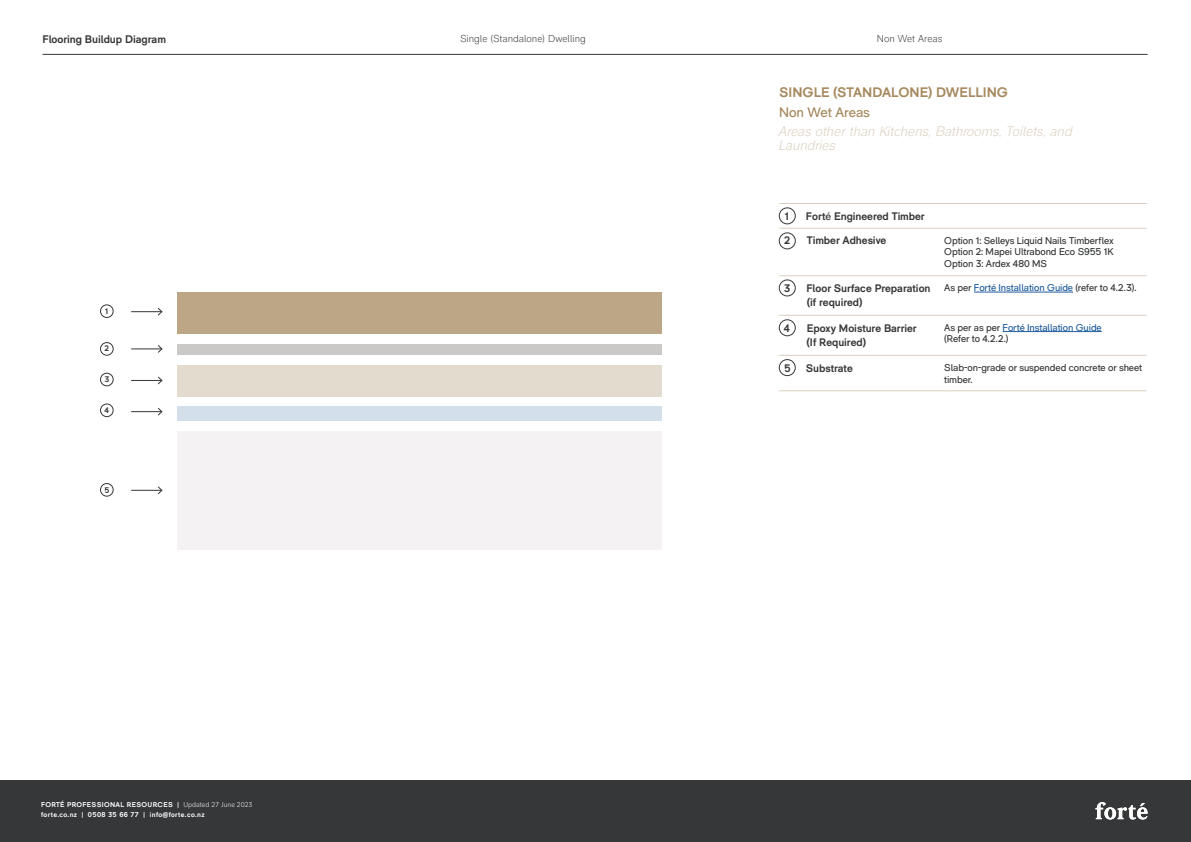
<style>
.page{position:relative;width:1191px;height:842px;background:#fff}
.page>*{position:absolute;margin:0;border:0;box-sizing:border-box;transform-origin:0 0}
.t1{font:italic 300 13.8px/14px "RM Pro";letter-spacing:-.01em;color:#dacfbe}
.t2{font:700 13.8px "RM Pro";color:#a6895e}
.t3{font:13.8px "RM Pro";letter-spacing:-.005em;color:#a6895e}
.t4{font:700 11px "RM Pro";letter-spacing:-.01em;color:#353739}
.t5{font:700 10.9px/14.1px "RM Pro";letter-spacing:-.005em;color:#353739}
.t6{font:300 10px "RM Pro";letter-spacing:-.005em;color:#353739}
.t7{font:9.8px/11.8px "RM Pro";letter-spacing:-.01em;color:#353739}
.t8{font:9.8px "RM Pro";letter-spacing:-.01em;color:#215e9e}
.t9{font:700 8.2px "RM Pro";color:#353739}
.t10{font:700 7px/10px "RM Pro";letter-spacing:.05em;color:#fff}
.s1{font-weight:300}
.s2{font-weight:400}
.s3{color:#353739}
.s4{color:#215e9e}
</style>
<div class="page">
<div style="left:0;top:780px;width:1190px;height:61px;background:#353739"></div>
<hr style="left:779px;top:203px;width:165px;height:1px;background:#dacfbe">
<hr style="left:944px;top:203px;width:202px;height:1px;background:#dacfbe">
<hr style="left:779px;top:228px;width:165px;height:1px;background:#dacfbe">
<hr style="left:944px;top:228px;width:202px;height:1px;background:#dacfbe">
<hr style="left:779px;top:275px;width:165px;height:1px;background:#dacfbe">
<hr style="left:944px;top:275px;width:202px;height:1px;background:#dacfbe">
<hr style="left:779px;top:315px;width:165px;height:1px;background:#dacfbe">
<hr style="left:944px;top:315px;width:202px;height:1px;background:#dacfbe">
<hr style="left:779px;top:355px;width:165px;height:1px;background:#dacfbe">
<hr style="left:944px;top:355px;width:202px;height:1px;background:#dacfbe">
<hr style="left:779px;top:390px;width:165px;height:1px;background:#dacfbe">
<hr style="left:944px;top:390px;width:202px;height:1px;background:#dacfbe">
<hr style="left:974px;top:292px;width:99px;height:1px;background:#215e9e">
<hr style="left:1002px;top:331px;width:99px;height:1px;background:#215e9e">
<hr style="left:131px;top:311px;width:31px;height:1px;background:#353739">
<svg style="left:157px;top:308px;width:6px;height:8px"></svg>
<hr style="left:131px;top:348px;width:31px;height:1px;background:#353739">
<svg style="left:157px;top:345px;width:6px;height:8px"></svg>
<hr style="left:131px;top:380px;width:31px;height:1px;background:#353739">
<svg style="left:157px;top:376px;width:6px;height:9px"></svg>
<hr style="left:131px;top:411px;width:31px;height:1px;background:#353739">
<svg style="left:157px;top:407px;width:6px;height:9px"></svg>
<hr style="left:131px;top:490px;width:31px;height:1px;background:#353739">
<svg style="left:157px;top:486px;width:6px;height:8px"></svg>
<div style="left:177px;top:293px;width:485px;height:41px;background:#bca686"></div>
<div style="left:177px;top:345px;width:485px;height:10px;background:#cbc9c7"></div>
<div style="left:177px;top:365px;width:485px;height:32px;background:#e3dbce"></div>
<div style="left:177px;top:406px;width:485px;height:15px;background:#d3dfeb"></div>
<div style="left:177px;top:431px;width:485px;height:118px;background:#f4f2f3"></div>
<svg style="left:1095px;top:802px;width:52px;height:17px"></svg>
<hr style="left:43px;top:54px;width:1104px;height:1px;background:#353739">
<div style="left:100px;top:304px;width:14px;height:14px;border:1px solid #353739;border-radius:50%"></div>
<div style="left:100px;top:342px;width:14px;height:14px;border:1px solid #353739;border-radius:50%"></div>
<div style="left:100px;top:373px;width:14px;height:13px;border:1px solid #353739;border-radius:50%"></div>
<div style="left:100px;top:404px;width:14px;height:13px;border:1px solid #353739;border-radius:50%"></div>
<div style="left:100px;top:483px;width:14px;height:14px;border:1px solid #353739;border-radius:50%"></div>
<div style="left:779px;top:207px;width:16px;height:17px;border:1px solid #353739;border-radius:50%"></div>
<div style="left:779px;top:232px;width:16px;height:17px;border:1px solid #353739;border-radius:50%"></div>
<div style="left:779px;top:279px;width:16px;height:17px;border:1px solid #353739;border-radius:50%"></div>
<div style="left:779px;top:319px;width:16px;height:17px;border:1px solid #353739;border-radius:50%"></div>
<div style="left:779px;top:359px;width:16px;height:17px;border:1px solid #353739;border-radius:50%"></div>
<p class="t4" style="left:43px;top:33px;width:125px">Flooring Buildup Diagram</p>
<p class="t6" style="left:460px;top:33px;width:127px">Single (Standalone) Dwelling</p>
<p class="t6" style="left:877px;top:33px;width:67px">Non Wet Areas</p>
<p class="t9" style="left:105px;top:306px;width:5px">1</p>
<p class="t9" style="left:104px;top:344px;width:6px">2</p>
<p class="t9" style="left:104px;top:375px;width:6px">3</p>
<p class="t9" style="left:105px;top:405px;width:6px">4</p>
<p class="t9" style="left:104px;top:485px;width:7px">5</p>
<p class="t10" style="left:41px;top:800px;width:213px">FORTÉ PROFESSIONAL RESOURCES | <span class="s1">Updated 27 June 2023 </span>forte.co.nz | 0508 35 66 77 | info@forte.co.nz</p>
<h1 class="t2" style="left:779px;top:84px;width:230px">SINGLE (STANDALONE) DWELLING</h1>
<h1 class="t3" style="left:779px;top:104px;width:92px">Non Wet Areas</h1>
<h1 class="t1" style="left:779px;top:125px;width:295px">Areas other than Kitchens, Bathrooms, Toilets, and<br>Laundries</h1>
<p class="t5" style="left:785px;top:209px;width:6px">1</p>
<p class="t5" style="left:806px;top:209px;width:120px">Fort<span class="s2">é</span> Engineered Timber</p>
<p class="t5" style="left:784px;top:234px;width:8px">2</p>
<p class="t5" style="left:807px;top:234px;width:81px">Timber Adhesive</p>
<p class="t7" style="left:944px;top:234px;width:171px;text-align:justify">Option 1: Selleys Liquid Nails Timberflex Option 2: Mapei Ultrabond Eco S955 1K Option 3: Ardex 480 MS</p>
<p class="t5" style="left:784px;top:281px;width:8px">3</p>
<p class="t5" style="left:806px;top:281px;width:125px">Floor Surface Preparation (if required)</p>
<p class="t8" style="left:944px;top:282px;width:194px"><span class="s3">As per</span> Forté Installation Guide <span class="s3">(refer to 4.2.3).</span></p>
<p class="t5" style="left:783px;top:321px;width:8px">4</p>
<p class="t5" style="left:806px;top:321px;width:112px">Epoxy Moisture Barrier (If Required)</p>
<p class="t7" style="left:944px;top:321px;width:159px">As per as per <span class="s4">Forté Installation Guide </span>(Refer to 4.2.2.)</p>
<p class="t5" style="left:784px;top:361px;width:8px">5</p>
<p class="t5" style="left:806px;top:361px;width:49px">Substrate</p>
<p class="t7" style="left:944px;top:362px;width:199px">Slab-on-grade or suspended concrete or sheet timber.</p>
</div>
